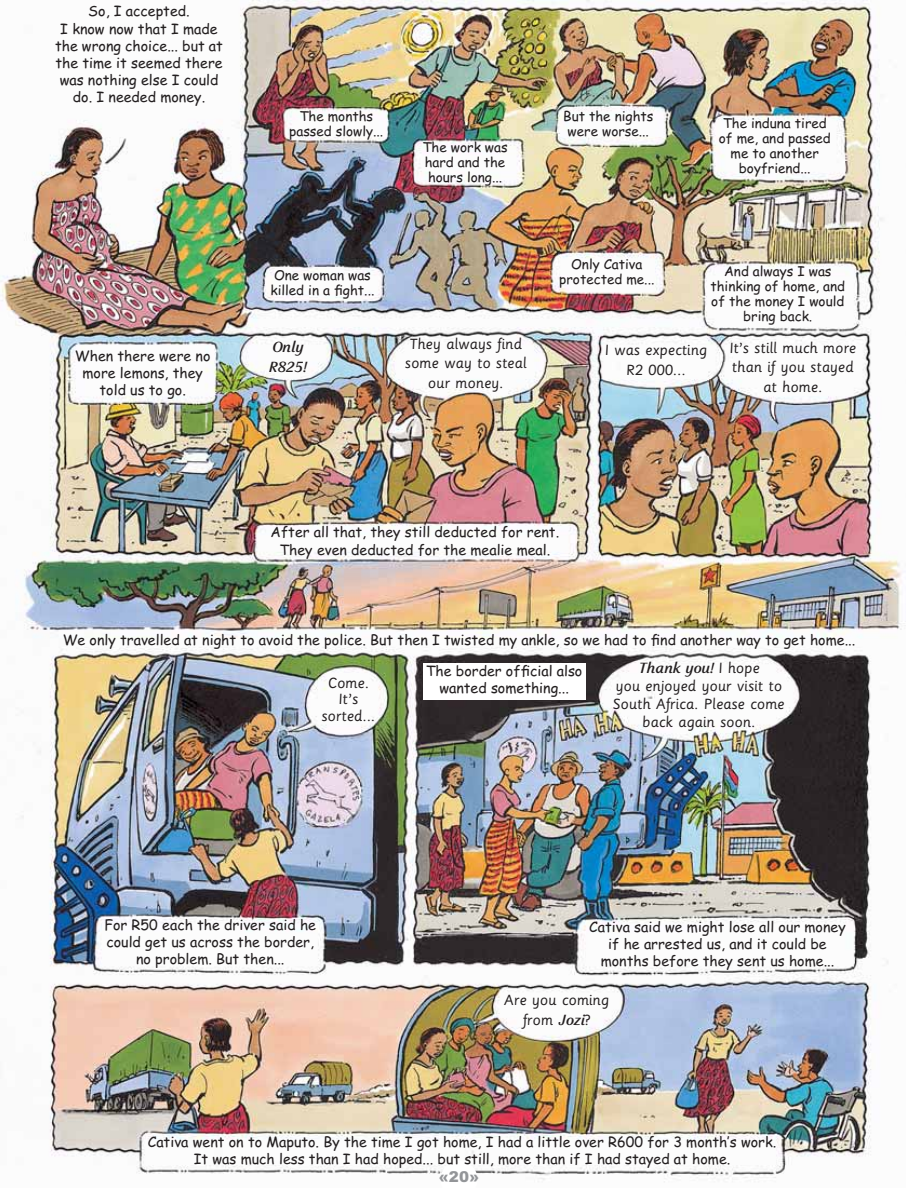
<style>
.page{position:relative;width:918px;height:1188px;background:#fff}
.page>*{position:absolute;margin:0;border:0;box-sizing:border-box;transform-origin:0 0}
.t1{font:16.5px/19.5px "Sassoon Primary Type";color:#231f20;text-align:center}
.t2{font:italic 500 16.5px/19.5px "Sassoon";color:#231f20}
.t3{font:900 15px "Arial";color:#939598}
.t4{font:14.25px/17.1px "Comic Sans MS";color:#231f20;text-align:center}
.t5{font:13.5px/15px "Comic Sans MS";color:#231f20;text-align:center}
.s1{font-family:"Sassoon Primary Type";font-weight:400;font-style:normal}
.s2{font-family:"Sassoon";font-weight:500;font-style:italic}
</style>
<div class="page">
<img style="left:1px;top:0;width:901px;height:1182px">
<div style="left:423px;top:663px;width:162px;height:36px;background:#fff"></div>
<svg style="left:440px;top:1161px;width:38px;height:21px"></svg>
<p class="t4" style="left:55px;top:4px;width:169px">So, I accepted.<br>I know now that I made the wrong choice... but at the time it seemed there was nothing else I could do. I needed money.</p>
<p class="t5" style="left:289px;top:110px;width:96px">The months passed slowly...</p>
<p class="t5" style="left:422px;top:141px;width:87px;text-align:left">The work was hard and the hours long...</p>
<p class="t5" style="left:563px;top:110px;width:92px">But the nights were worse...</p>
<p class="t5" style="left:719px;top:117px;width:114px">The induna tired of me, and passed me to another boyfriend...</p>
<p class="t5" style="left:270px;top:269px;width:105px;text-align:left">One woman was killed in a fight...</p>
<p class="t5" style="left:559px;top:258px;width:97px">Only Cativa protected me...</p>
<p class="t5" style="left:710px;top:265px;width:136px">And always I was thinking of home, and of the money I would bring back.</p>
<p class="t4" style="left:75px;top:349px;width:137px">When there were no more lemons, they told us to go.</p>
<p class="t2" style="left:268px;top:339px;width:40px">Only<br>R825!</p>
<p class="t1" style="left:405px;top:335px;width:123px">They always find some way to steal our money.</p>
<p class="t1" style="left:605px;top:342px;width:104px">I was expecting<br>R2 000...</p>
<p class="t1" style="left:729px;top:339px;width:128px">It’s still much more than if you stayed at home.</p>
<p class="t4" style="left:271px;top:525px;width:290px">After all that, they still deducted for rent.<br>They even deducted for the mealie meal.</p>
<p class="t4" style="left:63px;top:633px;width:794px">We only travelled at night to avoid the police. But then I twisted my ankle, so we had to find another way to get home...</p>
<p class="t1" style="left:321px;top:676px;width:55px;line-height:16.5px">Come.<br>It’s sorted...</p>
<p class="t2" style="left:638px;top:660px;width:123px">Thank you! <span class="s1">I hope</span></p>
<p class="t1" style="left:613px;top:678px;width:173px;line-height:18px">you enjoyed your visit to<br>South Africa. Please come back again soon.</p>
<p class="t4" style="left:426px;top:664px;width:158px">The border official also wanted something...</p>
<p class="t4" style="left:104px;top:918px;width:213px">For R50 each the driver said he could get us across the border, no problem. But then...</p>
<p class="t4" style="left:589px;top:920px;width:258px">Cativa said we might lose all our money if he arrested us, and it could be months before they sent us home...</p>
<p class="t1" style="left:504px;top:991px;width:107px">Are you coming from <span class="s2">Jozi</span>?</p>
<p class="t4" style="left:148px;top:1135px;width:630px">Cativa went on to Maputo. By the time I got home, I had a little over R600 for 3 month’s work.<br>It was much less than I had hoped... but still, more than if I had stayed at home.</p>
<p class="t3" style="left:439px;top:1172px;width:42px">«20»</p>
</div>
